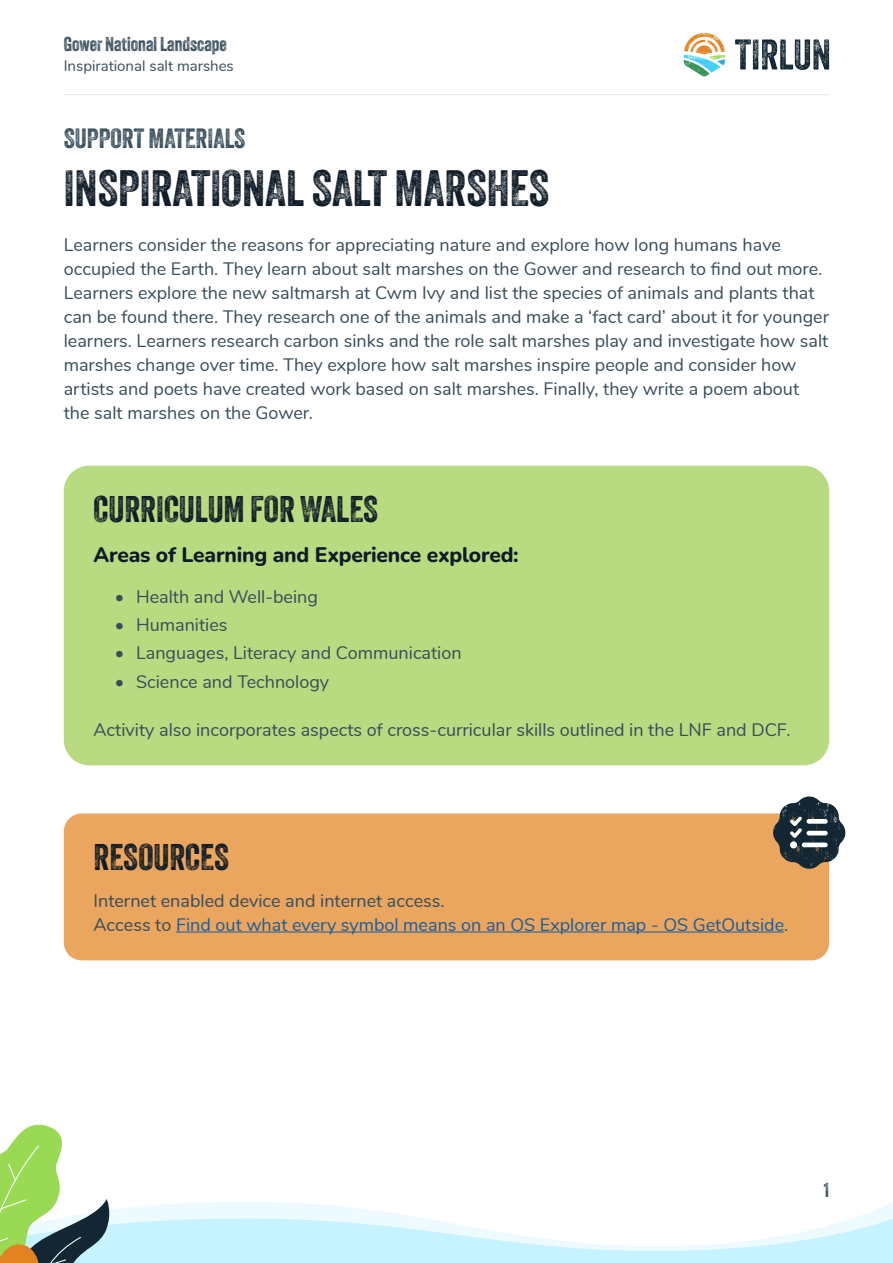
<style>
.page{position:relative;width:893px;height:1263px;background:#fff}
.page>*{position:absolute;margin:0;border:0;box-sizing:border-box;transform-origin:0 0}
.Page_heading{font:49.5px "Veneer Two";color:#0e1a25}
.Page_sub_heading{font:36px "Veneer Two";color:#0e1a25}
.Key_activity_heading{font:27px "Veneer Two";color:#374c5a}
.Page_section_heading{font:800 21px "Nunito";letter-spacing:-.01em;color:#0e1a25}
.t1{font:19.5px "Veneer Two";color:#374c5a}
.Body_text{font:18px/24px "Nunito";color:#374c5a}
.Body_text-2{font:18px "Nunito";color:#175d9e}
.t2{font:15px "Nunito";color:#374c5a}
.s1{color:#374c5a}
</style>
<div class="page">
<svg style="left:735px;top:39px;width:94px;height:31px"></svg>
<svg style="left:684px;top:33px;width:41px;height:44px"></svg>
<hr style="left:64px;top:94px;width:765px;height:1px;background:#e6e7e9">
<div style="left:64px;top:466px;width:765px;height:299px;background:#b8da81;border-radius:26px"></div>
<div style="left:64px;top:813px;width:765px;height:147px;background:#eaa55f;border-radius:18px"></div>
<hr style="left:176px;top:931px;width:608px;height:1px;background:#175d9e">
<svg style="left:772px;top:796px;width:74px;height:74px"></svg>
<svg style="left:0;top:1124px;width:893px;height:139px"></svg>
<p class="t1" style="left:64px;top:32px;width:165px">Gower National Landscape</p>
<p class="t2" style="left:64px;top:54px;width:172px">Inspirational salt marshes</p>
<p class="Key_activity_heading" style="left:64px;top:121px;width:183px">SUPPORT MATERIALS</p>
<p class="Page_heading" style="left:64px;top:158px;width:487px">INSPIRATIONAL SALT MARSHES</p>
<p class="Body_text" style="left:64px;top:232px;width:767px">Learners consider the reasons for appreciating nature and explore how long humans have occupied the Earth. They learn about salt marshes on the Gower and research to find out more.<br>Learners explore the new saltmarsh at Cwm Ivy and list the species of animals and plants that can be found there. They research one of the animals and make a ‘fact card’ about it for younger learners. Learners research carbon sinks and the role salt marshes play and investigate how salt marshes change over time. They explore how salt marshes inspire people and consider how artists and poets have created work based on salt marshes. Finally, they write a poem about the salt marshes on the Gower.</p>
<p class="Page_sub_heading" style="left:94px;top:487px;width:286px">CURRICULUM FOR WALES</p>
<p class="Page_section_heading" style="left:94px;top:539px;width:427px">Areas of Learning and Experience explored:</p>
<p class="Body_text" style="left:115px;top:584px;width:205px">• Health and Well-being</p>
<p class="Body_text" style="left:115px;top:612px;width:114px">• Humanities</p>
<p class="Body_text" style="left:115px;top:640px;width:348px">• Languages, Literacy and Communication</p>
<p class="Body_text" style="left:115px;top:668px;width:216px">• Science and Technology</p>
<p class="Body_text" style="left:94px;top:716px;width:698px">Activity also incorporates aspects of cross-curricular skills outlined in the LNF and DCF.</p>
<p class="Page_sub_heading" style="left:94px;top:835px;width:137px">RESOURCES</p>
<p class="Body_text" style="left:94px;top:887px;width:352px">Internet enabled device and internet access.</p>
<p class="Body_text-2" style="left:94px;top:911px;width:696px"><span class="s1">Access to</span> Find out what every symbol means on an OS Explorer map - OS GetOutside<span class="s1">.</span></p>
<p class="t1" style="left:824px;top:1178px;width:7px">1</p>
</div>
